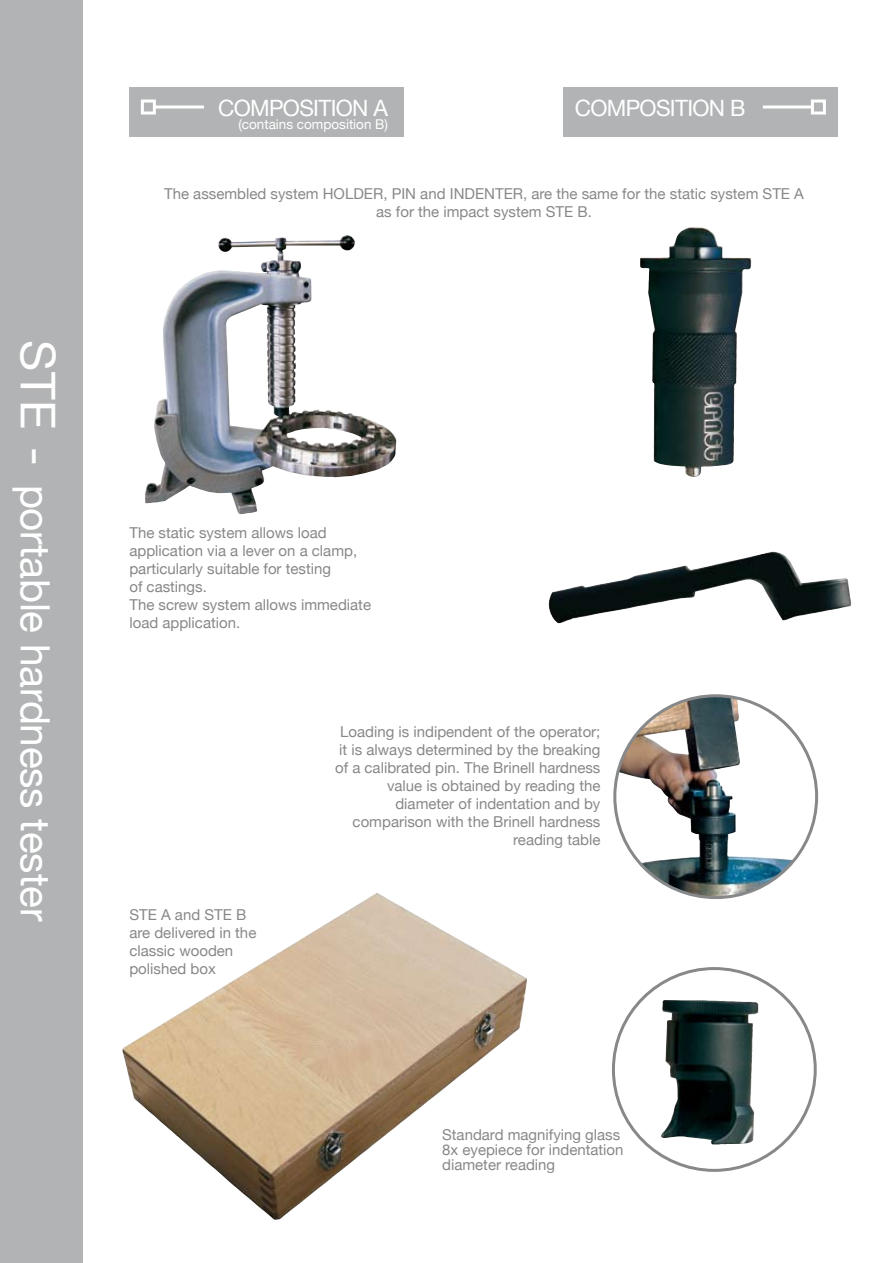
<style>
.page{position:relative;width:893px;height:1263px;background:#fff}
.page>*{position:absolute;margin:0;border:0;box-sizing:border-box;transform-origin:0 0}
.t1{font:40.5px "Helvetica Neue";letter-spacing:-.005em;color:#fff}
.t2{font:22.5px "Helvetica Neue";letter-spacing:-.03em;color:#fff}
.t3{font:15px/18px "Helvetica Neue";color:#87888a}
.t4{font:13.5px "Helvetica Neue";color:#fff}
.s1{font-size:48px}
</style>
<div class="page">
<div style="left:563px;top:88px;width:275px;height:49px;background:#b1b3b4"></div>
<div style="left:0;top:0;width:83px;height:1263px;background:#b1b3b4"></div>
<div style="left:129px;top:88px;width:275px;height:49px;background:#b1b3b4"></div>
<hr style="left:154px;top:105px;width:50px;height:3px;background:#fff">
<div style="left:141px;top:99px;width:15px;height:15px;border:3px solid #fff"></div>
<img style="left:640px;top:227px;width:112px;height:250px">
<img style="left:122px;top:893px;width:405px;height:327px">
<hr style="left:763px;top:105px;width:49px;height:3px;background:#fff">
<div style="left:811px;top:99px;width:15px;height:15px;border:3px solid #fff"></div>
<img style="left:618px;top:696px;width:176px;height:201px">
<img style="left:661px;top:1000px;width:97px;height:145px">
<img style="left:145px;top:236px;width:198px;height:278px">
<img style="left:548px;top:552px;width:304px;height:72px">
<h1 class="t1" style="left:59px;top:340px;width:583px;rotate:90deg"><span class="s1">STE -</span> portable hardness tester</h1>
<h2 class="t2" style="left:218px;top:94px;width:171px">COMPOSITION A</h2>
<p class="t4" style="left:238px;top:116px;width:151px">(contains composition B)</p>
<h2 class="t2" style="left:575px;top:94px;width:172px">COMPOSITION B</h2>
<p class="t3" style="left:164px;top:184px;width:641px;text-align:center">The assembled system HOLDER, PIN and INDENTER, are the same for the static system STE A as for the impact system STE B.</p>
<p class="t3" style="left:129px;top:524px;width:243px">The static system allows load application via a lever on a clamp, particularly suitable for testing<br>of castings.<br>The screw system allows immediate load application.</p>
<p class="t3" style="left:129px;top:905px;width:128px">STE A and STE B are delivered in the classic wooden polished box</p>
<p class="t3" style="left:335px;top:722px;width:267px;text-align:right">Loading is indipendent of the operator; it is always determined by the breaking of a calibrated pin. The Brinell hardness value is obtained by reading the diameter of indentation and by comparison with the Brinell hardness reading table</p>
<p class="t3" style="left:442px;top:1127px;width:183px;line-height:15px">Standard magnifying glass<br>8x eyepiece for indentation diameter reading</p>
</div>
